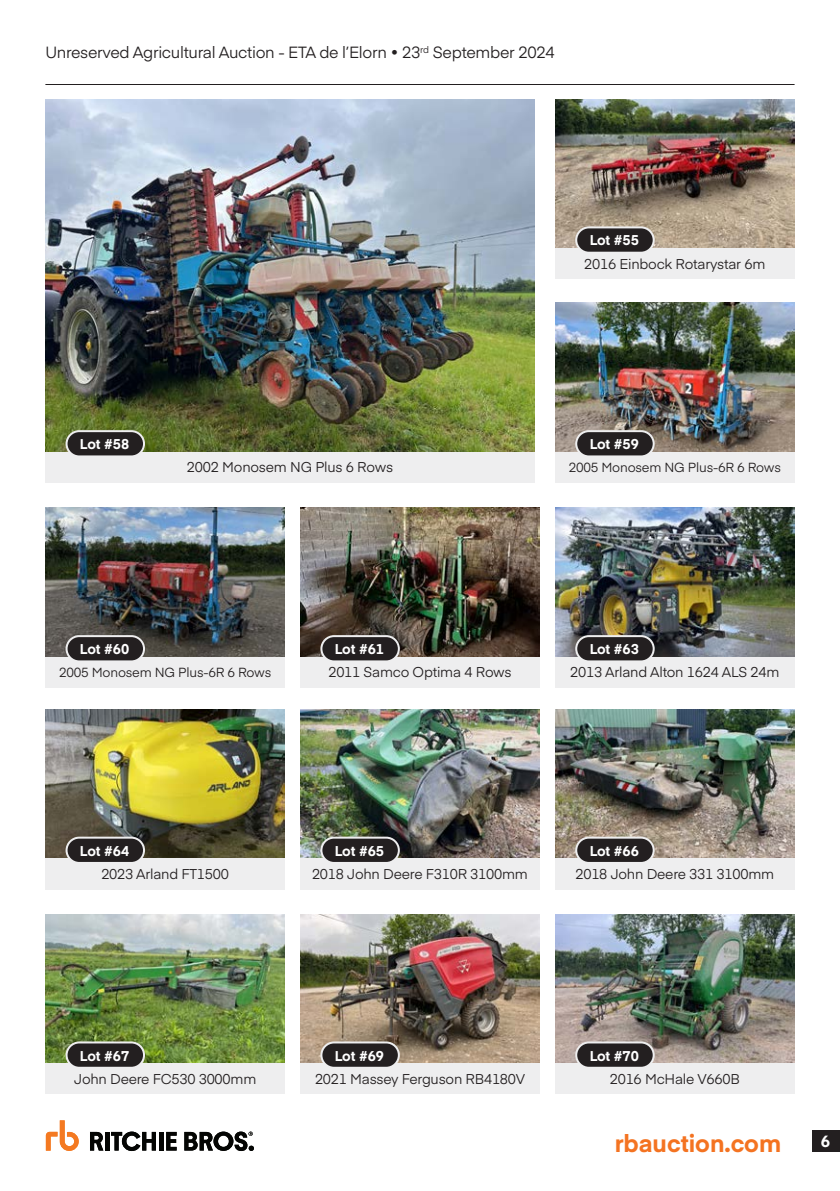
<style>
.page{position:relative;width:840px;height:1191px;background:#fff}
.page>*{position:absolute;margin:0;border:0;box-sizing:border-box;transform-origin:0 0}
.t1{font:700 24px "Eina 01";color:#f47321}
.t2{font:16px "Eina 01";letter-spacing:-.02em;color:#231f20}
.t3{font:700 16px "Eina 01";color:#fff}
.t4{font:14px "Eina 01";letter-spacing:-.015em;color:#231f20}
.t5{font:700 14px "Eina 01";color:#fff}
.t6{font:13px "Eina 01";letter-spacing:-.015em;color:#231f20}
</style>
<div class="page">
<div style="left:811px;top:1130px;width:28px;height:21px;background:#231f20"></div>
<svg style="left:46px;top:1120px;width:33px;height:30px"></svg>
<svg style="left:90px;top:1132px;width:13px;height:18px"></svg>
<hr style="left:105px;top:1132px;width:4px;height:18px;background:#040503">
<svg style="left:111px;top:1131px;width:45px;height:20px"></svg>
<hr style="left:159px;top:1132px;width:4px;height:18px;background:#040503">
<svg style="left:166px;top:1132px;width:10px;height:18px"></svg>
<svg style="left:184px;top:1131px;width:70px;height:20px"></svg>
<hr style="left:45px;top:84px;width:749px;height:1px;background:#231f20">
<div style="left:45px;top:451px;width:489px;height:31px;background:#eeeeef"></div>
<img style="left:45px;top:99px;width:489px;height:352px">
<div style="left:66px;top:431px;width:78px;height:25px;background:#231f20;border-radius:13px"></div>
<div style="left:65px;top:430px;width:80px;height:27px;border:2px solid #eeeeef;border-radius:13px"></div>
<div style="left:45px;top:656px;width:240px;height:31px;background:#eeeeef"></div>
<div style="left:45px;top:858px;width:240px;height:31px;background:#eeeeef"></div>
<div style="left:45px;top:1062px;width:240px;height:32px;background:#eeeeef"></div>
<div style="left:554px;top:656px;width:240px;height:31px;background:#eeeeef"></div>
<div style="left:554px;top:451px;width:240px;height:31px;background:#eeeeef"></div>
<div style="left:554px;top:248px;width:240px;height:31px;background:#eeeeef"></div>
<div style="left:554px;top:858px;width:240px;height:31px;background:#eeeeef"></div>
<div style="left:554px;top:1062px;width:240px;height:32px;background:#eeeeef"></div>
<div style="left:300px;top:656px;width:239px;height:31px;background:#eeeeef"></div>
<div style="left:300px;top:858px;width:239px;height:31px;background:#eeeeef"></div>
<div style="left:300px;top:1062px;width:239px;height:32px;background:#eeeeef"></div>
<img style="left:45px;top:508px;width:240px;height:148px">
<img style="left:45px;top:709px;width:240px;height:148px">
<img style="left:45px;top:914px;width:240px;height:148px">
<img style="left:555px;top:508px;width:239px;height:148px">
<img style="left:555px;top:303px;width:239px;height:148px">
<img style="left:555px;top:99px;width:239px;height:148px">
<img style="left:555px;top:709px;width:239px;height:148px">
<img style="left:555px;top:914px;width:239px;height:148px">
<img style="left:300px;top:508px;width:239px;height:148px">
<img style="left:300px;top:709px;width:239px;height:148px">
<img style="left:300px;top:914px;width:239px;height:148px">
<div style="left:66px;top:636px;width:78px;height:25px;background:#231f20;border-radius:13px"></div>
<div style="left:65px;top:635px;width:80px;height:27px;border:2px solid #eeeeef;border-radius:13px"></div>
<div style="left:66px;top:837px;width:78px;height:26px;background:#231f20;border-radius:13px"></div>
<div style="left:65px;top:836px;width:80px;height:28px;border:2px solid #eeeeef;border-radius:13px"></div>
<div style="left:66px;top:1042px;width:78px;height:25px;background:#231f20;border-radius:13px"></div>
<div style="left:65px;top:1041px;width:80px;height:27px;border:2px solid #eeeeef;border-radius:13px"></div>
<div style="left:576px;top:636px;width:77px;height:25px;background:#231f20;border-radius:13px"></div>
<div style="left:575px;top:635px;width:79px;height:27px;border:2px solid #eeeeef;border-radius:13px"></div>
<div style="left:576px;top:431px;width:77px;height:25px;background:#231f20;border-radius:13px"></div>
<div style="left:575px;top:430px;width:79px;height:27px;border:2px solid #eeeeef;border-radius:13px"></div>
<div style="left:576px;top:227px;width:77px;height:26px;background:#231f20;border-radius:13px"></div>
<div style="left:575px;top:226px;width:79px;height:28px;border:2px solid #eeeeef;border-radius:13px"></div>
<div style="left:576px;top:837px;width:77px;height:26px;background:#231f20;border-radius:13px"></div>
<div style="left:575px;top:836px;width:79px;height:28px;border:2px solid #eeeeef;border-radius:13px"></div>
<div style="left:576px;top:1042px;width:77px;height:25px;background:#231f20;border-radius:13px"></div>
<div style="left:575px;top:1041px;width:79px;height:27px;border:2px solid #eeeeef;border-radius:13px"></div>
<div style="left:321px;top:636px;width:77px;height:25px;background:#231f20;border-radius:13px"></div>
<div style="left:320px;top:635px;width:79px;height:27px;border:2px solid #eeeeef;border-radius:13px"></div>
<div style="left:321px;top:837px;width:77px;height:26px;background:#231f20;border-radius:13px"></div>
<div style="left:320px;top:836px;width:79px;height:28px;border:2px solid #eeeeef;border-radius:13px"></div>
<div style="left:321px;top:1042px;width:77px;height:25px;background:#231f20;border-radius:13px"></div>
<div style="left:320px;top:1041px;width:79px;height:27px;border:2px solid #eeeeef;border-radius:13px"></div>
<p class="t2" style="left:45px;top:41px;width:510px">Unreserved Agricultural Auction - ETA de l’Elorn • 23<sup>rd</sup> September 2024</p>
<p class="t5" style="left:80px;top:434px;width:51px">Lot #58</p>
<p class="t4" style="left:187px;top:457px;width:207px">2002 Monosem NG Plus 6 Rows</p>
<p class="t5" style="left:589px;top:230px;width:51px">Lot #55</p>
<p class="t4" style="left:584px;top:253px;width:183px">2016 Einbock Rotarystar 6m</p>
<p class="t5" style="left:589px;top:434px;width:51px">Lot #59</p>
<p class="t6" style="left:568px;top:458px;width:214px">2005 Monosem NG Plus-6R 6 Rows</p>
<p class="t5" style="left:80px;top:639px;width:51px">Lot #60</p>
<p class="t6" style="left:59px;top:662px;width:214px">2005 Monosem NG Plus-6R 6 Rows</p>
<p class="t5" style="left:334px;top:639px;width:51px">Lot #61</p>
<p class="t4" style="left:328px;top:662px;width:185px">2011 Samco Optima 4 Rows</p>
<p class="t5" style="left:589px;top:639px;width:51px">Lot #63</p>
<p class="t4" style="left:570px;top:662px;width:210px">2013 Arland Alton 1624 ALS 24m</p>
<p class="t5" style="left:80px;top:840px;width:51px">Lot #64</p>
<p class="t4" style="left:101px;top:863px;width:129px">2023 Arland FT1500</p>
<p class="t5" style="left:334px;top:840px;width:51px">Lot #65</p>
<p class="t4" style="left:312px;top:863px;width:217px">2018 John Deere F310R 3100mm</p>
<p class="t5" style="left:589px;top:840px;width:51px">Lot #66</p>
<p class="t4" style="left:575px;top:863px;width:200px">2018 John Deere 331 3100mm</p>
<p class="t5" style="left:80px;top:1045px;width:51px">Lot #67</p>
<p class="t4" style="left:74px;top:1068px;width:184px">John Deere FC530 3000mm</p>
<p class="t5" style="left:334px;top:1045px;width:51px">Lot #69</p>
<p class="t4" style="left:315px;top:1068px;width:211px">2021 Massey Ferguson RB4180V</p>
<p class="t5" style="left:589px;top:1045px;width:51px">Lot #70</p>
<p class="t4" style="left:609px;top:1068px;width:131px">2016 McHale V660B</p>
<p class="t1" style="left:614px;top:1125px;width:168px">rbauction.com</p>
<p class="t3" style="left:820px;top:1129px;width:11px">6</p>
</div>
